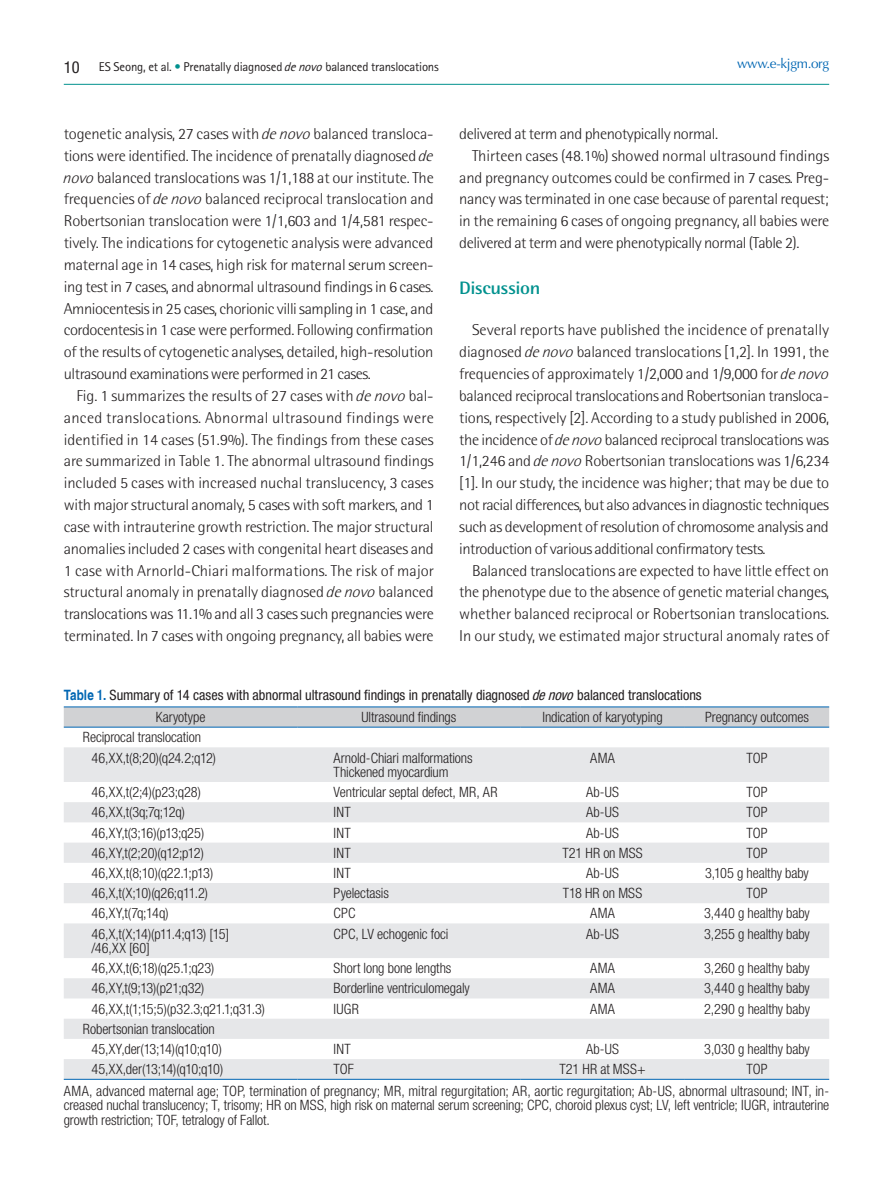
<style>
.page{position:relative;width:893px;height:1191px;background:#fff}
.page>*{position:absolute;margin:0;border:0;box-sizing:border-box;transform-origin:0 0}
.서론{font:700 18px "Rotis Semi Sans Std";letter-spacing:-.02em;color:#00918e;scale:1.1 1}
.t1{font:condensed 16.5px "Helvetica Neue";color:#231f20}
.바탕글{font:300 15.75px/21.8px "Rotis Semi Sans Std";letter-spacing:-.015em;color:#231f20;text-align:justify;scale:1.05 1}
.표-내용{font:300 condensed 14.25px "Helvetica Neue";letter-spacing:-.005em;color:#231f20}
.표-설명{font:300 condensed 14.25px/14.4px "Helvetica Neue";letter-spacing:-.01em;color:#231f20;text-align:justify}
.표그림제목{font:condensed 14.25px "Helvetica Neue";color:#231f20}
.표-내용-2{font:300 condensed 14.25px "Helvetica Neue";letter-spacing:-.025em;color:#231f20}
.표-항목{font:300 condensed 14.25px "Helvetica Neue";letter-spacing:-.005em;color:#231f20}
.표-내용-3{font:300 condensed 14.25px/14.4px "Helvetica Neue";letter-spacing:-.035em;color:#231f20}
.t2{font:13.5px "Optima LT Std";letter-spacing:-.025em;color:#0166b3}
.t3{font:12.75px "Rotis Sans Serif Std";letter-spacing:-.02em;color:#231f20}
.s1{color:#00918e}
.s2{font-style:italic}
.s3{font-family:"Helvetica";font-weight:700;color:#0166b3}
</style>
<div class="page">
<hr style="left:64px;top:84px;width:765px;height:1px;background:#00918e">
<svg style="left:64px;top:707px;width:765px;height:20px;background:#c8cdd2"></svg>
<svg style="left:64px;top:747px;width:765px;height:332px;fill:#e6e7e9"></svg>
<hr style="left:64px;top:1079px;width:233px;height:1px;background:#0166b3">
<hr style="left:297px;top:1079px;width:223px;height:1px;background:#0166b3">
<hr style="left:520px;top:1079px;width:165px;height:1px;background:#0166b3">
<hr style="left:685px;top:1079px;width:144px;height:1px;background:#0166b3">
<hr style="left:64px;top:706px;width:233px;height:1px;background:#0166b3">
<hr style="left:297px;top:706px;width:223px;height:1px;background:#0166b3">
<hr style="left:520px;top:706px;width:165px;height:1px;background:#0166b3">
<hr style="left:685px;top:706px;width:144px;height:1px;background:#0166b3">
<hr style="left:64px;top:727px;width:233px;height:1px;background:#0166b3">
<hr style="left:297px;top:727px;width:223px;height:1px;background:#0166b3">
<hr style="left:520px;top:727px;width:165px;height:1px;background:#0166b3">
<hr style="left:685px;top:727px;width:144px;height:1px;background:#0166b3">
<p class="t1" style="left:64px;top:57px;width:17px">10</p>
<p class="t3" style="left:99px;top:59px;width:341px">ES Seong, et al. <span class="s1">•</span> Prenatally diagnosed <span class="s2">denovo</span> balanced translocations</p>
<p class="t2" style="left:737px;top:56px;width:94px">www.e-kjgm.org</p>
<p class="바탕글" style="left:62px;top:123px;width:358px;text-align:left">togenetic analysis, 27 cases with <span class="s2">denovo</span> balanced transloca&shy;tions were identified. The incidence of prenatally diagnosed <span class="s2">de novo</span> balanced translocations was 1/1,188 at our institute. The frequencies of <span class="s2">denovo</span> balanced reciprocal translocation and Robertsonian translocation were 1/1,603 and 1/4,581 respec&shy;tively. The indications for cytogenetic analysis were advanced maternal age in 14 cases, high risk for maternal serum screen&shy;ing test in 7 cases, and abnormal ultrasound findings in 6 cases.<br>Amniocentesis in 25 cases, chorionic villi sampling in 1 case, and cordocentesis in 1 case were performed. Following confirmation of the results of cytogenetic analyses, detailed, high-resolution ultrasound examinations were performed in 21 cases.</p>
<p class="바탕글" style="left:64px;top:384px;width:354px;text-indent:13px">Fig. 1 summarizes the results of 27 cases with <span class="s2">denovo</span> bal&shy;anced translocations. Abnormal ultrasound findings were identified in 14 cases (51.9%). The findings from these cases are summarized in Table 1. The abnormal ultrasound findings included 5 cases with increased nuchal translucency, 3 cases with major structural anomaly, 5 cases with soft markers, and 1 case with intrauterine growth restriction. The major structural anomalies included 2 cases with congenital heart diseases and 1 case with Arnorld-Chiari malformations. The risk of major structural anomaly in prenatally diagnosed <span class="s2">denovo</span> balanced translocations was 11.1% and all 3 cases such pregnancies were terminated. In 7 cases with ongoing pregnancy, all babies were</p>
<p class="바탕글" style="left:459px;top:123px;width:248px">delivered at term and phenotypically normal.</p>
<p class="바탕글" style="left:459px;top:144px;width:354px;text-indent:13px">Thirteen cases (48.1%) showed normal ultrasound findings and pregnancy outcomes could be confirmed in 7 cases. Preg&shy;nancy was terminated in one case because of parental request; in the remaining 6 cases of ongoing pregnancy, all babies were delivered at term and were phenotypically normal (Table 2).</p>
<p class="서론" style="left:459px;top:276px;width:75px">Discussion</p>
<p class="바탕글" style="left:459px;top:319px;width:357px;text-align:left;text-indent:13px">Several reports have published the incidence of prenatally diagnosed <span class="s2">denovo</span> balanced translocations [1,2]. In 1991, the frequencies of approximately 1/2,000 and 1/9,000 for <span class="s2">denovo </span>balanced reciprocal translocations and Robertsonian transloca&shy;tions, respectively [2]. According to a study published in 2006, the incidence of <span class="s2">denovo</span> balanced reciprocal translocations was 1/1,246 and <span class="s2">denovo</span> Robertsonian translocations was 1/6,234 [1]. In our study, the incidence was higher; that may be due to not racial differences, but also advances in diagnostic techniques such as development of resolution of chromosome analysis and introduction of various additional confirmatory tests.</p>
<p class="바탕글" style="left:459px;top:559px;width:354px;text-indent:13px">Balanced translocations are expected to have little effect on the phenotype due to the absence of genetic material changes, whether balanced reciprocal or Robertsonian translocations.<br>In our study, we estimated major structural anomaly rates of</p>
<p class="표그림제목" style="left:64px;top:687px;width:639px"><span class="s3">Table 1.</span> Summary of 14 cases with abnormal ultrasound findings in prenatally diagnosed <span class="s2">denovo</span> balanced translocations</p>
<p class="표-항목" style="left:156px;top:709px;width:51px">Karyotype</p>
<p class="표-항목" style="left:361px;top:709px;width:96px">Ultrasound findings</p>
<p class="표-항목" style="left:542px;top:709px;width:122px">Indication of karyotyping</p>
<p class="표-항목" style="left:705px;top:709px;width:105px">Pregnancy outcomes</p>
<p class="표-내용" style="left:83px;top:729px;width:120px">Reciprocal translocation</p>
<p class="표-내용" style="left:91px;top:749px;width:126px">46,XX,t(8;20)(q24.2;q12)</p>
<p class="표-내용" style="left:334px;top:749px;width:141px">Arnold-Chiari malformations</p>
<p class="표-내용" style="left:334px;top:763px;width:116px">Thickened myocardium</p>
<p class="표-내용" style="left:590px;top:749px;width:26px">AMA</p>
<p class="표-내용" style="left:746px;top:749px;width:23px">TOP</p>
<p class="표-내용" style="left:91px;top:784px;width:111px">46,XX,t(2;4)(p23;q28)</p>
<p class="표-내용" style="left:334px;top:784px;width:165px">Ventricular septal defect, MR, AR</p>
<p class="표-내용" style="left:586px;top:784px;width:34px">Ab-US</p>
<p class="표-내용" style="left:746px;top:784px;width:23px">TOP</p>
<p class="표-내용" style="left:91px;top:804px;width:95px">46,XX,t(3q;7q;12q)</p>
<p class="표-내용" style="left:334px;top:804px;width:19px">INT</p>
<p class="표-내용" style="left:586px;top:804px;width:34px">Ab-US</p>
<p class="표-내용" style="left:746px;top:804px;width:23px">TOP</p>
<p class="표-내용" style="left:91px;top:824px;width:114px">46,XY,t(3;16)(p13;q25)</p>
<p class="표-내용" style="left:334px;top:824px;width:19px">INT</p>
<p class="표-내용" style="left:586px;top:824px;width:34px">Ab-US</p>
<p class="표-내용" style="left:746px;top:824px;width:23px">TOP</p>
<p class="표-내용-2" style="left:91px;top:844px;width:114px">46,XY,t(2;20)(q12;p12)</p>
<p class="표-내용" style="left:334px;top:844px;width:19px">INT</p>
<p class="표-내용" style="left:562px;top:844px;width:82px">T21 HR on MSS</p>
<p class="표-내용" style="left:746px;top:844px;width:23px">TOP</p>
<p class="표-내용" style="left:91px;top:864px;width:123px">46,XX,t(8;10)(q22.1;p13)</p>
<p class="표-내용" style="left:334px;top:864px;width:19px">INT</p>
<p class="표-내용" style="left:586px;top:864px;width:34px">Ab-US</p>
<p class="표-내용" style="left:705px;top:864px;width:105px">3,105 g healthy baby</p>
<p class="표-내용" style="left:91px;top:885px;width:118px">46,X,t(X;10)(q26;q11.2)</p>
<p class="표-내용" style="left:334px;top:885px;width:57px">Pyelectasis</p>
<p class="표-내용" style="left:563px;top:885px;width:81px">T18 HR on MSS</p>
<p class="표-내용" style="left:746px;top:885px;width:23px">TOP</p>
<p class="표-내용" style="left:91px;top:905px;width:79px">46,XY,t(7q;14q)</p>
<p class="표-내용" style="left:334px;top:905px;width:23px">CPC</p>
<p class="표-내용" style="left:590px;top:905px;width:26px">AMA</p>
<p class="표-내용" style="left:704px;top:905px;width:107px">3,440 g healthy baby</p>
<p class="표-내용-3" style="left:91px;top:926px;width:139px">46,X,t(X;14)(p11.4;q13) [15] /46,XX [60]</p>
<p class="표-내용" style="left:334px;top:925px;width:116px">CPC, LV echogenic foci</p>
<p class="표-내용" style="left:586px;top:925px;width:34px">Ab-US</p>
<p class="표-내용" style="left:704px;top:925px;width:107px">3,255 g healthy baby</p>
<p class="표-내용" style="left:91px;top:960px;width:125px">46,XX,t(6;18)(q25.1;q23)</p>
<p class="표-내용" style="left:334px;top:960px;width:119px">Short long bone lengths</p>
<p class="표-내용" style="left:590px;top:960px;width:26px">AMA</p>
<p class="표-내용" style="left:704px;top:960px;width:107px">3,260 g healthy baby</p>
<p class="표-내용" style="left:91px;top:980px;width:115px">46,XY,t(9;13)(p21;q32)</p>
<p class="표-내용" style="left:334px;top:980px;width:138px">Borderline ventriculomegaly</p>
<p class="표-내용" style="left:590px;top:980px;width:26px">AMA</p>
<p class="표-내용" style="left:704px;top:980px;width:107px">3,440 g healthy baby</p>
<p class="표-내용" style="left:91px;top:1000px;width:175px">46,XX,t(1;15;5)(p32.3;q21.1;q31.3)</p>
<p class="표-내용" style="left:334px;top:1000px;width:27px">IUGR</p>
<p class="표-내용" style="left:590px;top:1000px;width:26px">AMA</p>
<p class="표-내용" style="left:704px;top:1000px;width:107px">2,290 g healthy baby</p>
<p class="표-내용" style="left:83px;top:1020px;width:133px">Robertsonian translocation</p>
<p class="표-내용-2" style="left:91px;top:1040px;width:132px">45,XY,der(13;14)(q10;q10)</p>
<p class="표-내용" style="left:334px;top:1040px;width:19px">INT</p>
<p class="표-내용" style="left:586px;top:1040px;width:34px">Ab-US</p>
<p class="표-내용" style="left:704px;top:1040px;width:107px">3,030 g healthy baby</p>
<p class="표-내용-2" style="left:91px;top:1061px;width:133px">45,XX,der(13;14)(q10;q10)</p>
<p class="표-내용" style="left:334px;top:1061px;width:22px">TOF</p>
<p class="표-내용" style="left:559px;top:1061px;width:88px">T21 HR at MSS+</p>
<p class="표-내용" style="left:746px;top:1061px;width:23px">TOP</p>
<p class="표-설명" style="left:64px;top:1083px;width:767px">AMA, advanced maternal age; TOP, termination of pregnancy; MR, mitral regurgitation; AR, aortic regurgitation; Ab-US, abnormal ultrasound; INT, in&shy;creased nuchal translucency; T, trisomy; HR on MSS, high risk on maternal serum screening; CPC, choroid plexus cyst; LV, left ventricle; IUGR, intrauterine growth restriction; TOF, tetralogy of Fallot.</p>
</div>
